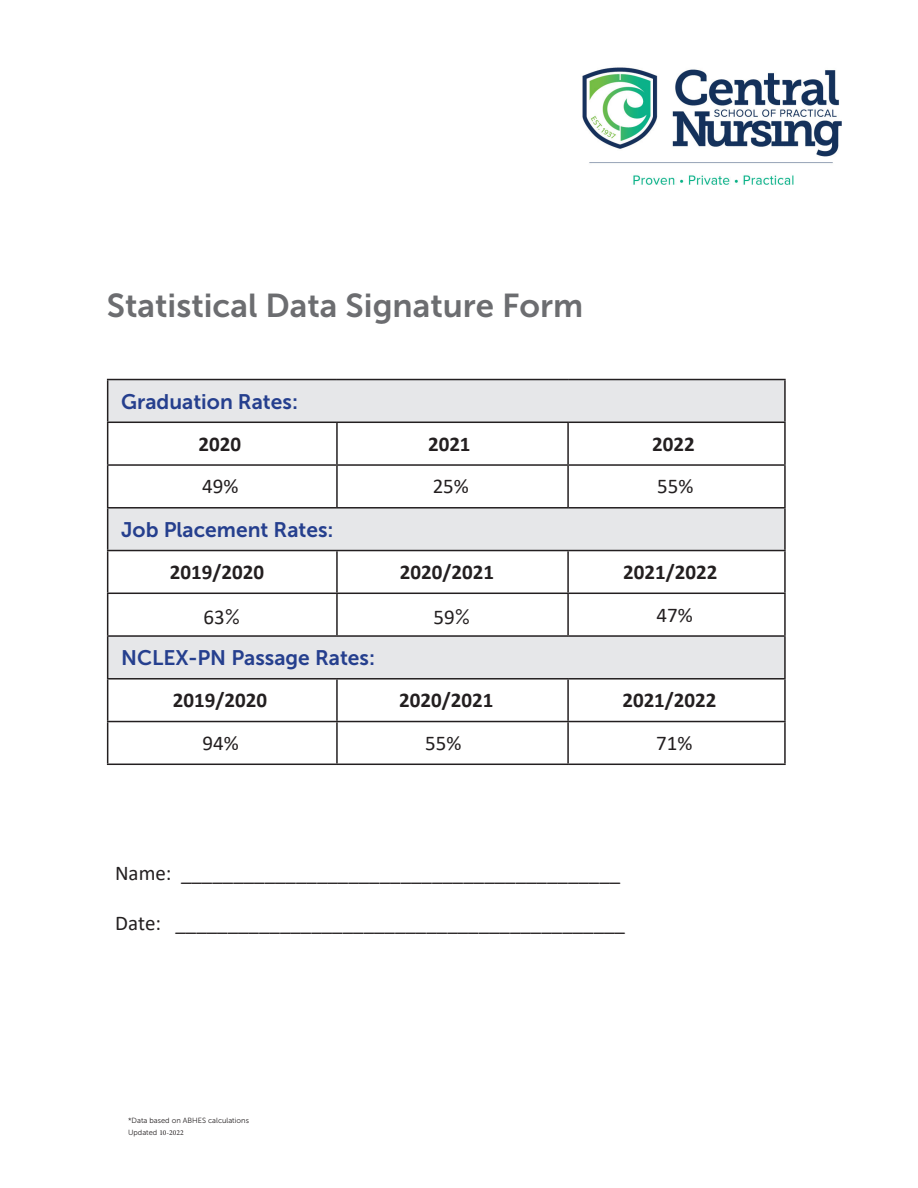
<style>
.page{position:relative;width:918px;height:1188px;background:#fff}
.page>*{position:absolute;margin:0;border:0;box-sizing:border-box;transform-origin:0 0}
.t1{font:33px "Museo Sans 700";color:#6c6d70}
.t2{font:21px "Calibri";color:#231f20}
.t3{font:700 21px "Calibri";color:#231f20}
.t4{font:21px "Museo Sans 700";color:#253f8e}
.t5{font:7.5px/11.6px "Museo Sans 300";color:#231f20}
.s1{font-family:"Museo Sans 300"}
.s2{font-family:"Minion Pro"}
</style>
<div class="page">
<img style="left:582px;top:67px;width:259px;height:117px">
<svg style="left:108px;top:380px;width:676px;height:298px"></svg>
<hr style="left:107px;top:379px;width:230px;height:1px;background:#231f20">
<hr style="left:107px;top:380px;width:1px;height:42px;background:#231f20">
<hr style="left:337px;top:379px;width:231px;height:1px;background:#231f20">
<hr style="left:568px;top:379px;width:218px;height:1px;background:#231f20">
<hr style="left:784px;top:380px;width:2px;height:42px;background:#231f20">
<hr style="left:107px;top:422px;width:230px;height:1px;background:#231f20">
<hr style="left:107px;top:423px;width:1px;height:41px;background:#231f20">
<hr style="left:337px;top:422px;width:231px;height:1px;background:#231f20">
<hr style="left:336px;top:423px;width:2px;height:41px;background:#231f20">
<hr style="left:568px;top:422px;width:218px;height:1px;background:#231f20">
<hr style="left:567px;top:423px;width:2px;height:41px;background:#231f20">
<hr style="left:784px;top:423px;width:2px;height:41px;background:#231f20">
<hr style="left:107px;top:464px;width:230px;height:2px;background:#231f20">
<hr style="left:107px;top:466px;width:1px;height:41px;background:#231f20">
<hr style="left:337px;top:464px;width:231px;height:2px;background:#231f20">
<hr style="left:336px;top:466px;width:2px;height:41px;background:#231f20">
<hr style="left:568px;top:464px;width:218px;height:2px;background:#231f20">
<hr style="left:567px;top:466px;width:2px;height:41px;background:#231f20">
<hr style="left:784px;top:466px;width:2px;height:41px;background:#231f20">
<hr style="left:107px;top:507px;width:230px;height:2px;background:#231f20">
<hr style="left:107px;top:509px;width:1px;height:41px;background:#231f20">
<hr style="left:337px;top:507px;width:231px;height:2px;background:#231f20">
<hr style="left:568px;top:507px;width:218px;height:2px;background:#231f20">
<hr style="left:784px;top:509px;width:2px;height:41px;background:#231f20">
<hr style="left:107px;top:550px;width:230px;height:1px;background:#231f20">
<hr style="left:107px;top:551px;width:1px;height:42px;background:#231f20">
<hr style="left:337px;top:550px;width:231px;height:1px;background:#231f20">
<hr style="left:336px;top:551px;width:2px;height:42px;background:#231f20">
<hr style="left:568px;top:550px;width:218px;height:1px;background:#231f20">
<hr style="left:567px;top:551px;width:2px;height:42px;background:#231f20">
<hr style="left:784px;top:551px;width:2px;height:42px;background:#231f20">
<hr style="left:107px;top:593px;width:230px;height:1px;background:#231f20">
<hr style="left:107px;top:594px;width:1px;height:41px;background:#231f20">
<hr style="left:337px;top:593px;width:231px;height:1px;background:#231f20">
<hr style="left:336px;top:594px;width:2px;height:41px;background:#231f20">
<hr style="left:568px;top:593px;width:218px;height:1px;background:#231f20">
<hr style="left:567px;top:594px;width:2px;height:41px;background:#231f20">
<hr style="left:784px;top:594px;width:2px;height:41px;background:#231f20">
<hr style="left:107px;top:635px;width:230px;height:2px;background:#231f20">
<hr style="left:107px;top:637px;width:1px;height:41px;background:#231f20">
<hr style="left:337px;top:635px;width:231px;height:2px;background:#231f20">
<hr style="left:568px;top:635px;width:218px;height:2px;background:#231f20">
<hr style="left:784px;top:637px;width:2px;height:41px;background:#231f20">
<hr style="left:107px;top:678px;width:230px;height:2px;background:#231f20">
<hr style="left:107px;top:680px;width:1px;height:41px;background:#231f20">
<hr style="left:337px;top:678px;width:231px;height:2px;background:#231f20">
<hr style="left:336px;top:680px;width:2px;height:41px;background:#231f20">
<hr style="left:568px;top:678px;width:218px;height:2px;background:#231f20">
<hr style="left:567px;top:680px;width:2px;height:41px;background:#231f20">
<hr style="left:784px;top:680px;width:2px;height:41px;background:#231f20">
<hr style="left:107px;top:721px;width:230px;height:1px;background:#231f20">
<hr style="left:107px;top:722px;width:1px;height:42px;background:#231f20">
<hr style="left:337px;top:721px;width:231px;height:1px;background:#231f20">
<hr style="left:336px;top:722px;width:2px;height:42px;background:#231f20">
<hr style="left:568px;top:721px;width:218px;height:1px;background:#231f20">
<hr style="left:567px;top:722px;width:2px;height:42px;background:#231f20">
<hr style="left:784px;top:722px;width:2px;height:42px;background:#231f20">
<hr style="left:107px;top:764px;width:230px;height:1px;background:#231f20">
<hr style="left:337px;top:764px;width:231px;height:1px;background:#231f20">
<hr style="left:568px;top:764px;width:218px;height:1px;background:#231f20">
<p class="t1" style="left:107px;top:287px;width:478px">Statistical Data Signature Form</p>
<p class="t4" style="left:121px;top:390px;width:178px">Graduation Rates:</p>
<p class="t3" style="left:199px;top:429px;width:44px">2020</p>
<p class="t3" style="left:428px;top:429px;width:44px">2021</p>
<p class="t3" style="left:652px;top:429px;width:44px">2022</p>
<p class="t2" style="left:202px;top:472px;width:38px">49%</p>
<p class="t2" style="left:433px;top:472px;width:38px">25%</p>
<p class="t2" style="left:657px;top:472px;width:38px">55%</p>
<p class="t4" style="left:121px;top:518px;width:214px">Job Placement Rates:</p>
<p class="t3" style="left:170px;top:557px;width:96px">2019/2020</p>
<p class="t3" style="left:400px;top:557px;width:96px">2020/2021</p>
<p class="t3" style="left:623px;top:557px;width:96px">2021/2022</p>
<p class="t2" style="left:203px;top:603px;width:38px">63<span class="s1">%</span></p>
<p class="t2" style="left:434px;top:603px;width:38px">59<span class="s1">%</span></p>
<p class="t2" style="left:657px;top:600px;width:38px">47%</p>
<p class="t4" style="left:121px;top:646px;width:255px">NCLEX-PN Passage Rates:</p>
<p class="t3" style="left:399px;top:685px;width:96px">2020/2021</p>
<p class="t3" style="left:622px;top:685px;width:96px">2021/2022</p>
<p class="t2" style="left:202px;top:728px;width:38px">94%</p>
<p class="t2" style="left:425px;top:728px;width:38px">55%</p>
<p class="t2" style="left:656px;top:728px;width:38px">71%</p>
<p class="t3" style="left:173px;top:685px;width:96px">2019/2020</p>
<p class="t2" style="left:115px;top:858px;width:507px">Name: __________________________________________</p>
<p class="t2" style="left:115px;top:909px;width:512px">Date: ___________________________________________</p>
<p class="t5" style="left:128px;top:1115px;width:122px">*Data based on ABHES calculations<br>Updated <span class="s2">10-2022</span></p>
</div>
